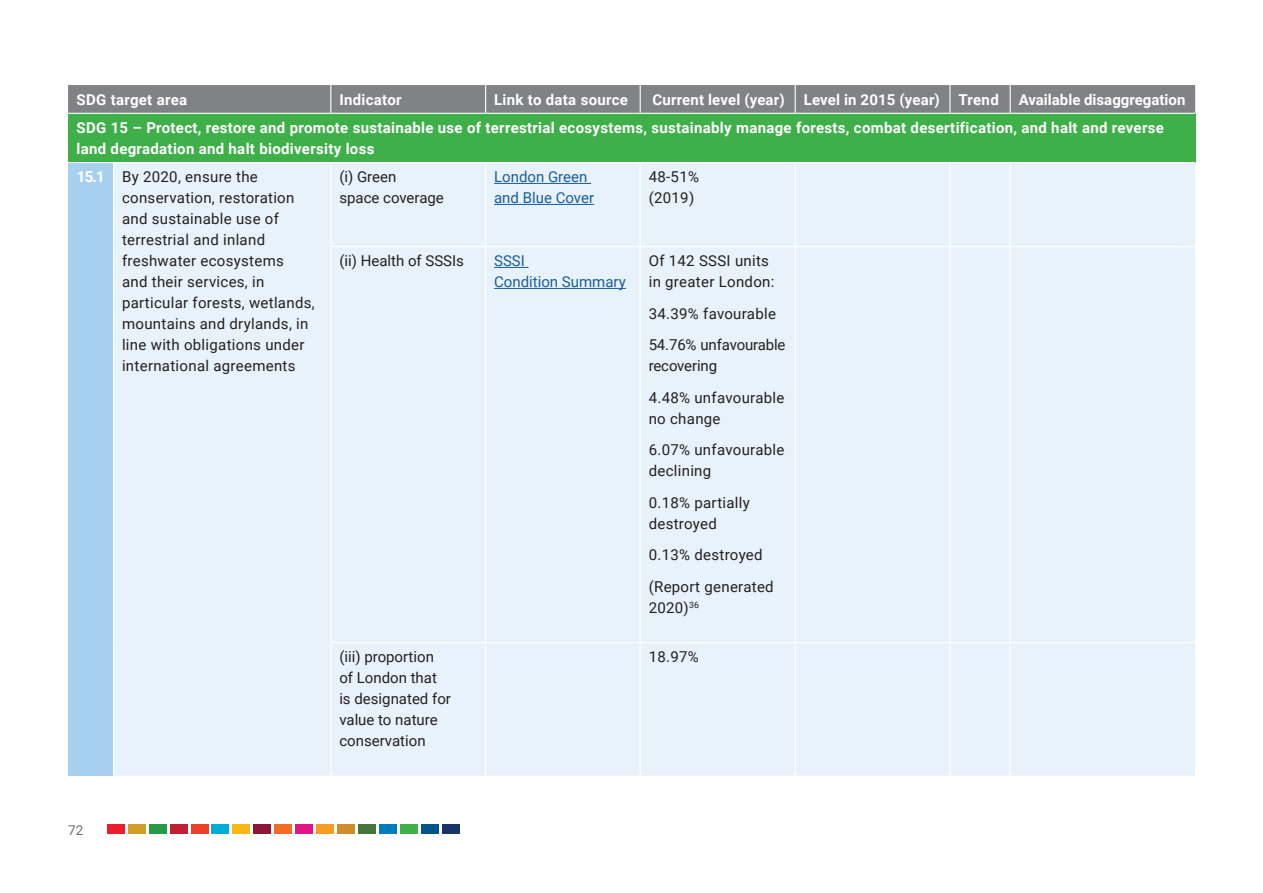
<style>
.page{position:relative;width:1263px;height:893px;background:#fff}
.page>*{position:absolute;margin:0;border:0;box-sizing:border-box;transform-origin:0 0}
.t1{font:15px/21px "Roboto";letter-spacing:.02em;color:#231f20}
.t2{font:700 15px/21px "Roboto";letter-spacing:.02em;color:#fff}
.t3{font:15px/21px "Roboto";color:#231f20}
.t4{font:15px "Roboto";color:#175d9e}
.t5{font:15px/21px "Roboto";letter-spacing:-.01em;color:#231f20}
.t6{font:700 15px "Roboto";color:#fff}
.t7{font:13.5px "Roboto";color:#6c6d70}
</style>
<div class="page">
<div style="left:107px;top:824px;width:17px;height:10px;background:#eb1c2c"></div>
<div style="left:128px;top:824px;width:17px;height:10px;background:#d19f28"></div>
<div style="left:149px;top:824px;width:17px;height:10px;background:#269b47"></div>
<div style="left:170px;top:824px;width:17px;height:10px;background:#c21f32"></div>
<div style="left:191px;top:824px;width:17px;height:10px;background:#ef3e2a"></div>
<div style="left:212px;top:824px;width:17px;height:10px;background:#00add9"></div>
<div style="left:233px;top:824px;width:17px;height:10px;background:#fcb615"></div>
<div style="left:254px;top:824px;width:17px;height:10px;background:#8e1737"></div>
<div style="left:275px;top:824px;width:17px;height:10px;background:#f36c24"></div>
<div style="left:296px;top:824px;width:17px;height:10px;background:#e11584"></div>
<div style="left:316px;top:824px;width:18px;height:10px;background:#f89c24"></div>
<div style="left:337px;top:824px;width:18px;height:10px;background:#cf8d29"></div>
<div style="left:358px;top:824px;width:18px;height:10px;background:#46763b"></div>
<div style="left:379px;top:824px;width:17px;height:10px;background:#007cbb"></div>
<div style="left:400px;top:824px;width:17px;height:10px;background:#3eaf49"></div>
<div style="left:421px;top:824px;width:17px;height:10px;background:#01558a"></div>
<div style="left:442px;top:824px;width:17px;height:10px;background:#183567"></div>
<div style="left:68px;top:113px;width:1127px;height:50px;background:#3eaf49"></div>
<div style="left:68px;top:163px;width:46px;height:613px;background:#a6d0ee"></div>
<div style="left:114px;top:163px;width:1081px;height:613px;background:#e8f2fa"></div>
<div style="left:68px;top:85px;width:1127px;height:28px;background:#808285"></div>
<hr style="left:1009px;top:85px;width:2px;height:28px;background:#fff">
<hr style="left:68px;top:113px;width:46px;height:1px;background:#fff">
<hr style="left:114px;top:113px;width:217px;height:1px;background:#fff">
<hr style="left:331px;top:113px;width:155px;height:1px;background:#fff">
<hr style="left:486px;top:113px;width:154px;height:1px;background:#fff">
<hr style="left:640px;top:113px;width:155px;height:1px;background:#fff">
<hr style="left:795px;top:113px;width:155px;height:1px;background:#fff">
<hr style="left:950px;top:113px;width:60px;height:1px;background:#fff">
<hr style="left:1010px;top:113px;width:185px;height:1px;background:#fff">
<hr style="left:113px;top:163px;width:1px;height:84px;background:#fff">
<hr style="left:330px;top:163px;width:1px;height:83px;background:#fff">
<hr style="left:485px;top:163px;width:1px;height:83px;background:#fff">
<hr style="left:640px;top:163px;width:1px;height:83px;background:#fff">
<hr style="left:795px;top:163px;width:1px;height:83px;background:#fff">
<hr style="left:949px;top:163px;width:1px;height:83px;background:#fff">
<hr style="left:1009px;top:163px;width:2px;height:83px;background:#fff">
<hr style="left:113px;top:247px;width:1px;height:395px;background:#fff">
<hr style="left:330px;top:247px;width:1px;height:395px;background:#fff">
<hr style="left:485px;top:247px;width:1px;height:395px;background:#fff">
<hr style="left:640px;top:247px;width:1px;height:395px;background:#fff">
<hr style="left:795px;top:247px;width:1px;height:395px;background:#fff">
<hr style="left:949px;top:247px;width:1px;height:395px;background:#fff">
<hr style="left:1009px;top:247px;width:2px;height:395px;background:#fff">
<hr style="left:113px;top:642px;width:1px;height:134px;background:#fff">
<hr style="left:330px;top:643px;width:1px;height:133px;background:#fff">
<hr style="left:485px;top:643px;width:1px;height:133px;background:#fff">
<hr style="left:640px;top:643px;width:1px;height:133px;background:#fff">
<hr style="left:795px;top:643px;width:1px;height:133px;background:#fff">
<hr style="left:949px;top:643px;width:1px;height:133px;background:#fff">
<hr style="left:1009px;top:643px;width:2px;height:133px;background:#fff">
<hr style="left:68px;top:162px;width:46px;height:1px;background:#fff">
<hr style="left:114px;top:162px;width:217px;height:1px;background:#fff">
<hr style="left:331px;top:162px;width:155px;height:1px;background:#fff">
<hr style="left:486px;top:162px;width:154px;height:1px;background:#fff">
<hr style="left:640px;top:162px;width:155px;height:1px;background:#fff">
<hr style="left:795px;top:162px;width:155px;height:1px;background:#fff">
<hr style="left:950px;top:162px;width:60px;height:1px;background:#fff">
<hr style="left:1010px;top:162px;width:185px;height:1px;background:#fff">
<hr style="left:330px;top:246px;width:156px;height:1px;background:#fff">
<hr style="left:486px;top:246px;width:154px;height:1px;background:#fff">
<hr style="left:640px;top:246px;width:155px;height:1px;background:#fff">
<hr style="left:795px;top:246px;width:155px;height:1px;background:#fff">
<hr style="left:950px;top:246px;width:60px;height:1px;background:#fff">
<hr style="left:1010px;top:246px;width:185px;height:1px;background:#fff">
<hr style="left:330px;top:642px;width:156px;height:1px;background:#fff">
<hr style="left:486px;top:642px;width:154px;height:1px;background:#fff">
<hr style="left:640px;top:642px;width:155px;height:1px;background:#fff">
<hr style="left:795px;top:642px;width:155px;height:1px;background:#fff">
<hr style="left:950px;top:642px;width:60px;height:1px;background:#fff">
<hr style="left:1010px;top:642px;width:185px;height:1px;background:#fff">
<hr style="left:494px;top:183px;width:97px;height:1px;background:#175d9e">
<hr style="left:494px;top:204px;width:100px;height:1px;background:#175d9e">
<hr style="left:494px;top:267px;width:35px;height:1px;background:#175d9e">
<hr style="left:494px;top:288px;width:132px;height:1px;background:#175d9e">
<p class="t2" style="left:77px;top:88px;width:112px">SDG target area</p>
<p class="t2" style="left:339px;top:88px;width:64px">Indicator</p>
<p class="t2" style="left:494px;top:88px;width:135px">Link to data source</p>
<p class="t2" style="left:653px;top:88px;width:134px">Current level (year)</p>
<p class="t2" style="left:804px;top:88px;width:138px">Level in 2015 (year)</p>
<p class="t2" style="left:958px;top:88px;width:42px">Trend</p>
<p class="t6" style="left:1019px;top:89px;width:168px">Available disaggregation</p>
<p class="t2" style="left:77px;top:117px;width:1089px">SDG 15 – Protect, restore and promote sustainable use of terrestrial ecosystems, sustainably manage forests, combat desertification, and halt and reverse land degradation and halt biodiversity loss</p>
<p class="t2" style="left:77px;top:166px;width:29px">15.1</p>
<p class="t1" style="left:122px;top:166px;width:194px">By 2020, ensure the conservation, restoration and sustainable use of terrestrial and inland freshwater ecosystems<br>and their services, in particular forests, wetlands, mountains and drylands, in line with obligations under international agreements</p>
<p class="t1" style="left:339px;top:166px;width:59px">(i) Green</p>
<p class="t4" style="left:494px;top:166px;width:95px">London Green</p>
<p class="t4" style="left:494px;top:187px;width:101px">and Blue Cover</p>
<p class="t1" style="left:649px;top:166px;width:52px">48-51%</p>
<p class="t1" style="left:649px;top:187px;width:47px">(2019)</p>
<p class="t3" style="left:339px;top:187px;width:106px">space coverage</p>
<p class="t3" style="left:339px;top:250px;width:126px">(ii) Health of SSSIs</p>
<p class="t4" style="left:494px;top:250px;width:32px">SSSI</p>
<p class="t4" style="left:494px;top:271px;width:133px">Condition Summary</p>
<p class="t1" style="left:649px;top:250px;width:122px">Of 142 SSSI units</p>
<p class="t1" style="left:649px;top:271px;width:127px">in greater London:</p>
<p class="t1" style="left:649px;top:302px;width:129px">34.39% favourable</p>
<p class="t5" style="left:649px;top:334px;width:138px">54.76% unfavourable recovering</p>
<p class="t1" style="left:649px;top:386px;width:137px">4.48% unfavourable no change</p>
<p class="t1" style="left:649px;top:439px;width:137px">6.07% unfavourable</p>
<p class="t1" style="left:649px;top:460px;width:64px">declining</p>
<p class="t1" style="left:649px;top:491px;width:103px">0.18% partially destroyed</p>
<p class="t1" style="left:649px;top:544px;width:115px">0.13% destroyed</p>
<p class="t1" style="left:649px;top:575px;width:126px">(Report generated<br>2020)<sup>36</sup></p>
<p class="t7" style="left:68px;top:821px;width:17px">72</p>
<p class="t3" style="left:339px;top:646px;width:96px">(iii) proportion</p>
<p class="t3" style="left:339px;top:667px;width:113px">of London that is designated for value to nature conservation</p>
<p class="t1" style="left:649px;top:646px;width:52px">18.97%</p>
</div>
